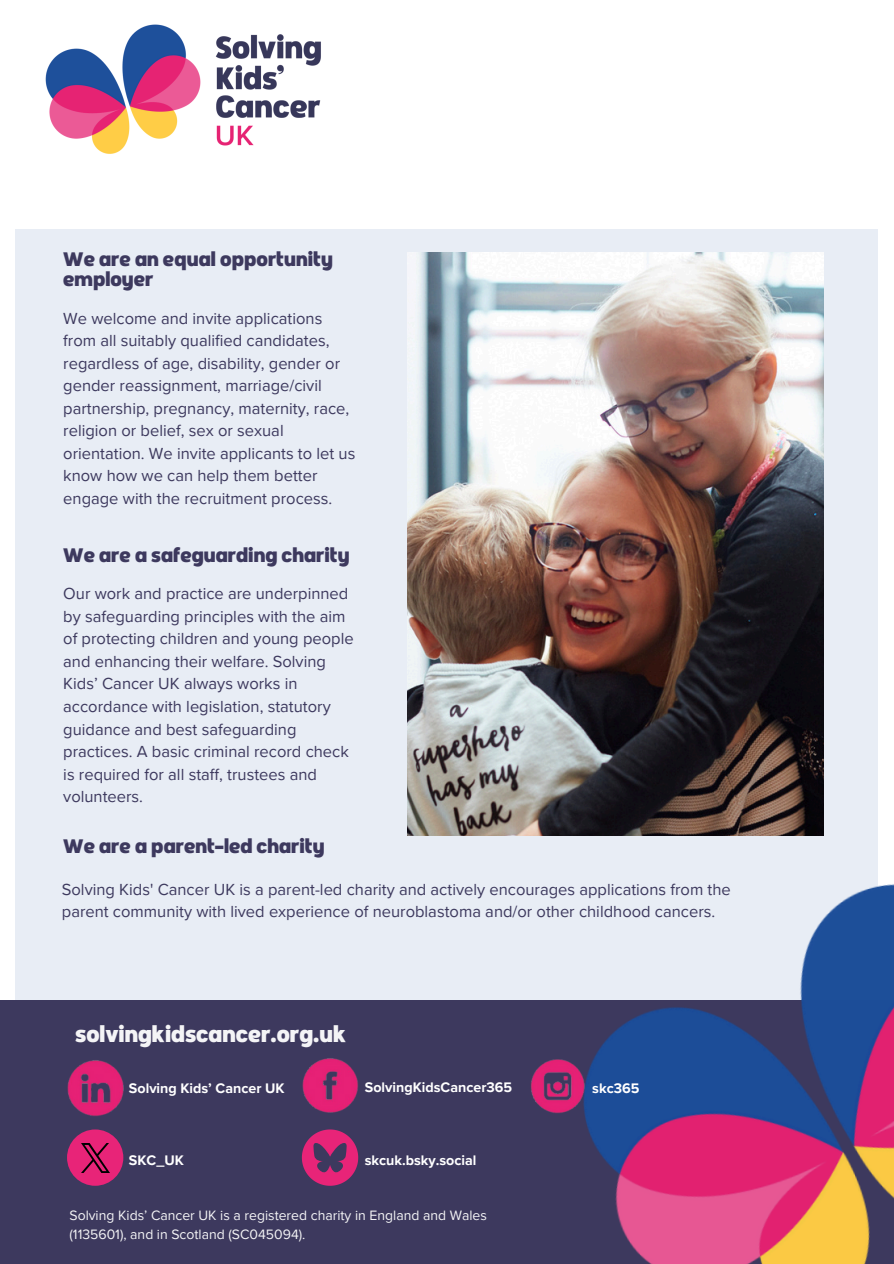
<style>
.page{position:relative;width:894px;height:1264px;background:#fff}
.page>*{position:absolute;margin:0;border:0;box-sizing:border-box;transform-origin:0 0}
.t1{font:24px "Sea";color:#f4f4f6}
.t2{font:21px/20.2px "Sea";color:#3d395e}
.t3{font:16.5px/22.5px "Proxima Nova";color:#3d395e}
.t4{font:700 14.25px "Proxima Nova";color:#fff}
.t5{font:13.95px/19.2px "Proxima Nova";color:#f4f4f6}
</style>
<div class="page">
<div style="left:16px;top:229px;width:862px;height:1006px;background:#e8edf5"></div>
<img style="left:408px;top:252px;width:415px;height:583px">
<div style="left:0;top:1000px;width:893px;height:263px;background:#3d395e"></div>
<img style="left:486px;top:803px;width:407px;height:460px">
<img style="left:528px;top:1057px;width:56px;height:56px">
<img style="left:302px;top:1058px;width:56px;height:55px">
<img style="left:67px;top:1060px;width:57px;height:56px">
<img style="left:45px;top:24px;width:276px;height:130px">
<div style="left:67px;top:1129px;width:56px;height:56px;background:#e82478;border-radius:50%"></div>
<img style="left:81px;top:1143px;width:28px;height:29px">
<svg style="left:302px;top:1129px;width:56px;height:56px"></svg>
<h2 class="t2" style="left:63px;top:247px;width:271px">We are an equal opportunity employer</h2>
<h3 class="t3" style="left:63px;top:307px;width:293px">We welcome and invite applications from all suitably qualified candidates, regardless of age, disability, gender or gender reassignment, marriage/civil partnership, pregnancy, maternity, race, religion or belief, sex or sexual orientation. We invite applicants to let us know how we can help them better engage with the recruitment process.</h3>
<h2 class="t2" style="left:63px;top:543px;width:288px">We are a safeguarding charity</h2>
<p class="t3" style="left:63px;top:583px;width:292px">Our work and practice are underpinned by safeguarding principles with the aim of protecting children and young people and enhancing their welfare. Solving Kids’ Cancer UK always works in accordance with legislation, statutory guidance and best safeguarding practices. A basic criminal record check is required for all staff, trustees and volunteers.</p>
<p class="t2" style="left:63px;top:834px;width:263px">We are a parent-led charity</p>
<p class="t3" style="left:62px;top:878px;width:670px">Solving Kids' Cancer UK is a parent-led charity and actively encourages applications from the parent community with lived experience of neuroblastoma and/or other childhood cancers.</p>
<p class="t1" style="left:75px;top:1018px;width:272px">solvingkidscancer.org.uk</p>
<p class="t4" style="left:129px;top:1079px;width:157px">Solving Kids’ Cancer UK</p>
<h2 class="t4" style="left:365px;top:1078px;width:149px">SolvingKidsCancer365</h2>
<h3 class="t4" style="left:129px;top:1151px;width:56px">SKC_UK</h3>
<h1 class="t4" style="left:364px;top:1151px;width:113px">skcuk.bsky.social</h1>
<h3 class="t5" style="left:69px;top:1205px;width:419px">Solving Kids’ Cancer UK is a registered charity in England and Wales (1135601), and in Scotland (SC045094).</h3>
<h5 class="t4" style="left:592px;top:1079px;width:49px">skc365</h5>
</div>
